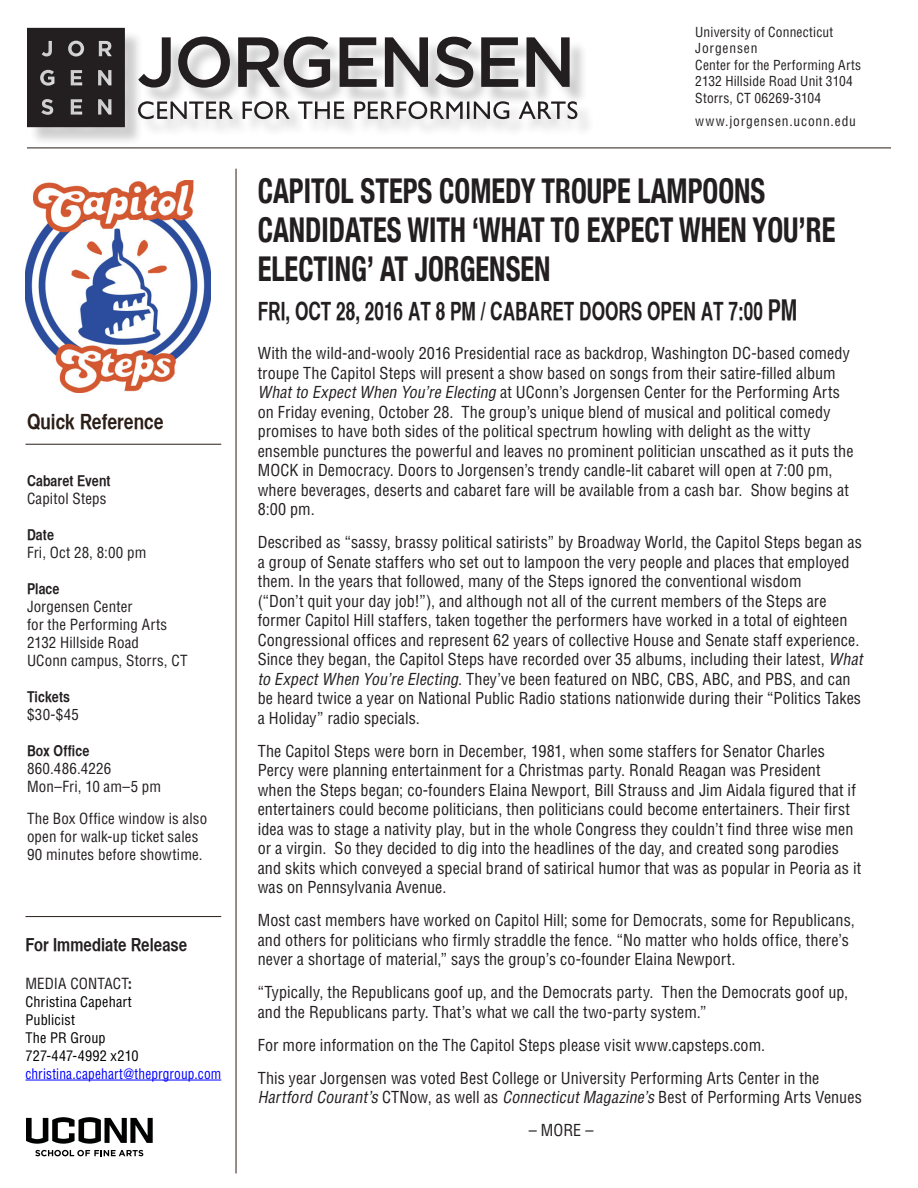
<style>
.page{position:relative;width:918px;height:1188px;background:#fff}
.page>*{position:absolute;margin:0;border:0;box-sizing:border-box;transform-origin:0 0}
.t1{font:700 condensed 34.2px/39px "Helvetica Neue";color:#231f20;scale:.83 1}
.t2{font:25.2px "Helvetica CY Bold";color:#231f20;scale:.83 1}
.t3{font:21px "Helvetica CY Bold";color:#2b1e17}
.t4{font:18px "Helvetica CY Bold";color:#231f20}
.t5{font:condensed 16.2px/19.5px "Helvetica LT Std";letter-spacing:.005em;color:#231f20}
.t6{font:condensed 15px/18px "Helvetica LT Std";letter-spacing:.01em;color:#231f20}
.t7{font:15px/18px "Helvetica CY Bold";letter-spacing:.005em;color:#231f20}
.t8{font:condensed 14.25px/18px "Helvetica LT Std";letter-spacing:.01em;color:#000}
.t9{font:condensed 13.5px/16.5px "Helvetica LT Std";letter-spacing:.015em;color:#231f20}
.t10{font:condensed 13.5px "Helvetica LT Std";letter-spacing:.065em;color:#231f20}
.t11{font:condensed 13.5px "Helvetica LT Std";letter-spacing:.06em;color:#231f20}
.s1{font-family:"Helvetica LT Std";font-stretch:condensed}
.s2{font-family:"Helvetica CY Bold";font-stretch:normal}
.s3{font-family:"Helvetica Neue";font-weight:700}
.s4{color:#00f}
.s5{font-size:28.8px}
.s6{font-style:italic}
</style>
<div class="page">
<hr style="left:26px;top:1080px;width:195px;height:1px;background:#00f">
<hr style="left:26px;top:444px;width:195px;height:1px;background:#2b1e17">
<hr style="left:27px;top:148px;width:864px;height:1px;background:#2b1e17">
<hr style="left:26px;top:916px;width:195px;height:1px;background:#2b1e17">
<hr style="left:236px;top:169px;width:1px;height:1004px;background:#2b1e17">
<div style="left:29px;top:30px;width:115px;height:116px;background:#231f20;opacity:.22"></div>
<svg style="left:27px;top:28px;width:98px;height:99px"></svg>
<div style="left:141px;top:104px;width:454px;height:34px;background:#f7f7f7"></div>
<svg style="left:138px;top:101px;width:439px;height:18px"></svg>
<div style="left:142px;top:39px;width:446px;height:67px;background:#231f20;opacity:.22"></div>
<svg style="left:138px;top:37px;width:432px;height:51px"></svg>
<svg style="left:26px;top:1117px;width:127px;height:27px"></svg>
<svg style="left:35px;top:1150px;width:108px;height:6px"></svg>
<img style="left:26px;top:180px;width:185px;height:213px">
<p class="t3" style="left:27px;top:409px;width:138px">Quick Reference</p>
<p class="t7" style="left:27px;top:472px;width:85px">Cabaret Event<br><span class="s1">Capitol Steps</span></p>
<p class="t6" style="left:27px;top:526px;width:121px"><span class="s2">Date<br></span>Fri, Oct 28, 8:00 pm</p>
<p class="t6" style="left:27px;top:580px;width:162px"><span class="s2">Place<br></span>Jorgensen Center<br>for the Performing Arts<br>2132 Hillside Road<br>UConn campus, Storrs, CT</p>
<p class="t7" style="left:27px;top:688px;width:54px">Tickets <span class="s1">$30-$45</span></p>
<p class="t6" style="left:27px;top:742px;width:136px"><span class="s2">Box Office<br></span>860.486.4226<br>Mon–Fri, 10 am–5 pm</p>
<p class="t6" style="left:27px;top:809px;width:182px">The Box Office window is also open for walk-up ticket sales<br>90 minutes before showtime.</p>
<p class="t4" style="left:26px;top:934px;width:163px">For Immediate Release</p>
<p class="t6" style="left:26px;top:974px;width:108px">MEDIA CONTACT<span class="s3">:</span></p>
<p class="t8" style="left:26px;top:992px;width:197px">Christina Capehart<br>Publicist<br>The PR Group<br>727-447-4992 x210 <span class="s4">christina.capehart@theprgroup.com</span></p>
<p class="t9" style="left:695px;top:23px;width:140px">University of Connecticut</p>
<p class="t11" style="left:695px;top:40px;width:64px">Jorgensen</p>
<p class="t9" style="left:695px;top:56px;width:168px">Center for the Performing Arts</p>
<p class="t9" style="left:695px;top:73px;width:159px">2132 Hillside Road Unit 3104<br>Storrs, CT 06269-3104</p>
<p class="t10" style="left:695px;top:113px;width:162px">www.jorgensen.uconn.edu</p>
<p class="t1" style="left:258px;top:169px;width:698px">CAPITOL STEPS COMEDY TROUPE LAMPOONS<br>CANDIDATES WITH ‘WHAT TO EXPECT WHEN YOU’RE<br>ELECTING’ AT JORGENSEN</p>
<p class="t2" style="left:258px;top:296px;width:652px">FRI, OCT 28, 2016 AT 8 PM / CABARET DOORS OPEN AT 7:00 <span class="s5">PM</span></p>
<p class="t5" style="left:258px;top:344px;width:597px">With the wild-and-wooly 2016 Presidential race as backdrop, Washington DC-based comedy troupe The Capitol Steps will present a show based on songs from their satire-filled album <span class="s6">Whatto ExpectWhen You’re Electing</span> at UConn’s Jorgensen Center for the Performing Arts on Friday evening, October 28. The group’s unique blend of musical and political comedy promises to have both sides of the political spectrum howling with delight as the witty ensemble punctures the powerful and leaves no prominent politician unscathed as it puts the MOCK in Democracy. Doors to Jorgensen’s trendy candle-lit cabaret will open at 7:00 pm, where beverages, deserts and cabaret fare will be available from a cash bar. Show begins at 8:00 pm.</p>
<p class="t5" style="left:258px;top:533px;width:610px">Described as “sassy, brassy political satirists” by Broadway World, the Capitol Steps began as a group of Senate staffers who set out to lampoon the very people and places that employed them. In the years that followed, many of the Steps ignored the conventional wisdom<br>(“Don’t quit your day job!”), and although not all of the current members of the Steps are former Capitol Hill staffers, taken together the performers have worked in a total of eighteen Congressional offices and represent 62 years of collective House and Senate staff experience.<br>Since they began, the Capitol Steps have recorded over 35 albums, including their latest, <span class="s6">What to ExpectWhen You’re Electing</span>. They’ve been featured on NBC, CBS, ABC, and PBS, and can be heard twice a year on National Public Radio stations nationwide during their “Politics Takes a Holiday” radio specials.</p>
<p class="t5" style="left:258px;top:741px;width:605px">The Capitol Steps were born in December, 1981, when some staffers for Senator Charles Percy were planning entertainment for a Christmas party. Ronald Reagan was President<br>when the Steps began; co-founders Elaina Newport, Bill Strauss and Jim Aidala figured that if entertainers could become politicians, then politicians could become entertainers. Their first idea was to stage a nativity play, but in the whole Congress they couldn’t find three wise men or a virgin. So they decided to dig into the headlines of the day, and created song parodies and skits which conveyed a special brand of satirical humor that was as popular in Peoria as it was on Pennsylvania Avenue.</p>
<p class="t5" style="left:258px;top:911px;width:599px">Most cast members have worked on Capitol Hill; some for Democrats, some for Republicans, and others for politicians who firmly straddle the fence. “No matter who holds office, there’s never a shortage of material,” says the group’s co-founder Elaina Newport.</p>
<p class="t5" style="left:258px;top:983px;width:592px">“Typically, the Republicans goof up, and the Democrats party. Then the Democrats goof up, and the Republicans party. That’s what we call the two-party system.”</p>
<p class="t5" style="left:258px;top:1035px;width:509px">For more information on the The Capitol Steps please visit www.capsteps.com.</p>
<p class="t5" style="left:258px;top:1068px;width:606px">This year Jorgensen was voted Best College or University Performing Arts Center in the<br><span class="s6">Hartford Courant’s</span> CT N ow, as we l l as <span class="s6">ConnecticutMagazine’s</span> B e st of P e rfo r m i n g A rts Ve n u e s</p>
<p class="t5" style="left:529px;top:1121px;width:66px">– MORE –</p>
</div>
